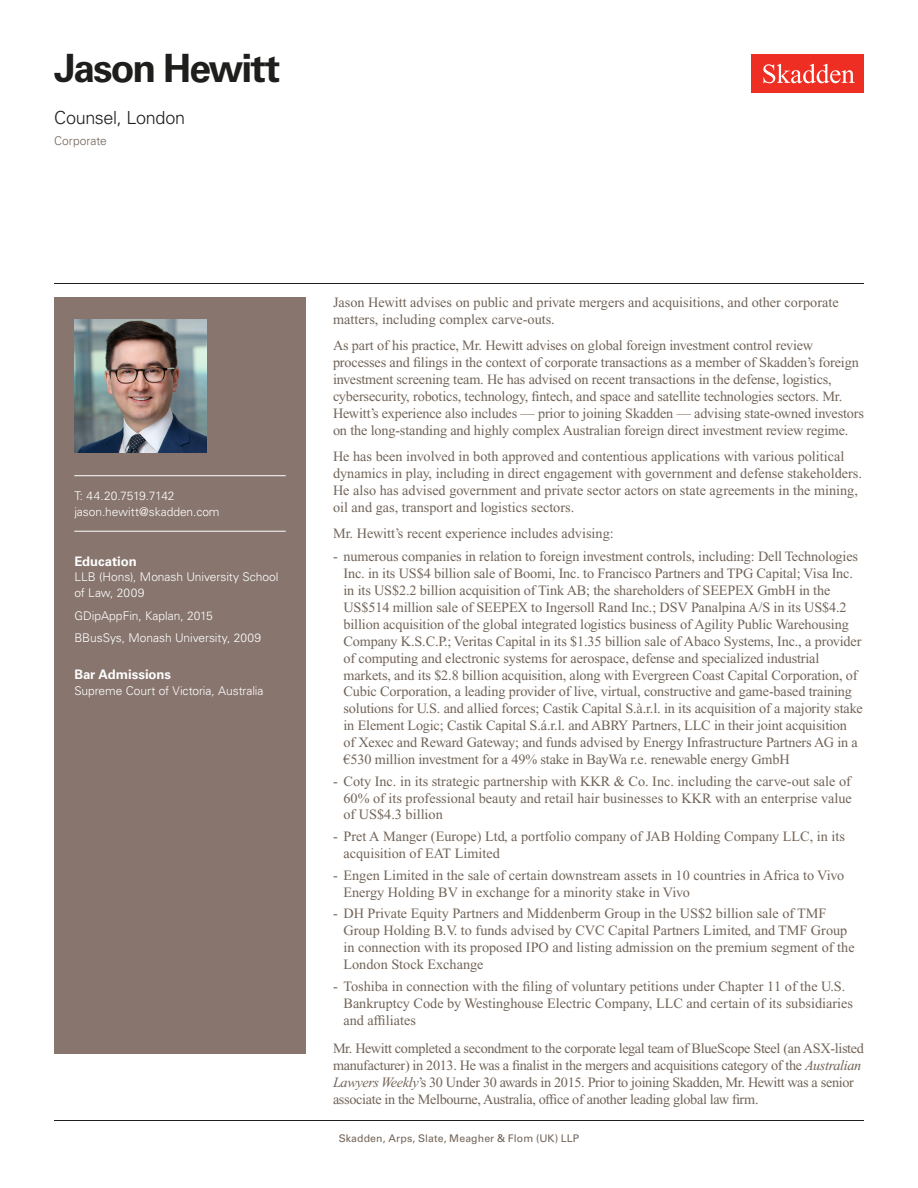
<style>
.page{position:relative;width:918px;height:1188px;background:#fff}
.page>*{position:absolute;margin:0;border:0;box-sizing:border-box;transform-origin:0 0}
.Name{font:700 39px "Univers LT Std";letter-spacing:-.05em;color:#1e1e1d}
.Title_and_Office{font:300 18px "Univers LT Std";letter-spacing:-.02em;color:#1e1e1d}
.Main_Body_Bulleted{font:14.25px/16.8px "Times New Roman PS Std";letter-spacing:-.01em;color:#726458}
.Main_Body{font:14.25px/16.8px "Times New Roman PS Std";letter-spacing:-.01em;color:#726458}
.Bar_Admission_Educat{font:700 13.2px "Univers LT Std";letter-spacing:-.005em;color:#fff}
.Sidebar_text{font:300 12px/15.8px "Univers LT Std";letter-spacing:-.005em;color:#fff}
.Email{font:300 12px "Univers LT Std";letter-spacing:-.005em;color:#fff}
.Phone_Number{font:300 12px "Univers LT Std";letter-spacing:-.015em;color:#fff}
.Practice{font:300 12px "Univers LT Std";color:#726458}
.Folio{font:10.5px "Univers LT Std";letter-spacing:.01em;color:#726458}
.s1{font-style:italic}
</style>
<div class="page">
<div style="left:752px;top:54px;width:112px;height:39px;background:#ee2e22"></div>
<svg style="left:763px;top:64px;width:92px;height:19px"></svg>
<div style="left:54px;top:297px;width:252px;height:756px;background:#87756e"></div>
<hr style="left:74px;top:475px;width:212px;height:1px;background:#fff">
<hr style="left:74px;top:531px;width:212px;height:1px;background:#fff">
<img style="left:74px;top:320px;width:132px;height:132px">
<hr style="left:54px;top:1120px;width:810px;height:1px;background:#1e1e1d">
<hr style="left:54px;top:283px;width:810px;height:1px;background:#1e1e1d">
<h1 class="Name" style="left:54px;top:46px;width:228px">Jason Hewitt</h1>
<h2 class="Title_and_Office" style="left:54px;top:107px;width:132px">Counsel, London</h2>
<h3 class="Practice" style="left:54px;top:134px;width:54px">Corporate</h3>
<p class="Phone_Number" style="left:74px;top:489px;width:102px">T: 44.20.7519.7142</p>
<p class="Email" style="left:74px;top:504px;width:147px">jason.hewitt@skadden.com</p>
<p class="Bar_Admission_Educat" style="left:74px;top:553px;width:64px">Education</p>
<p class="Sidebar_text" style="left:74px;top:569px;width:206px">LLB (Hons), Monash University School of Law, 2009</p>
<p class="Sidebar_text" style="left:74px;top:608px;width:140px">GDipAppFin, Kaplan, 2015</p>
<p class="Sidebar_text" style="left:74px;top:630px;width:188px">BBusSys, Monash University, 2009</p>
<p class="Bar_Admission_Educat" style="left:74px;top:667px;width:98px">Bar Admissions</p>
<p class="Sidebar_text" style="left:74px;top:683px;width:191px">Supreme Court of Victoria, Australia</p>
<p class="Main_Body" style="left:333px;top:294px;width:507px">Jason Hewitt advises on public and private mergers and acquisitions, and other corporate matters, including complex carve-outs.</p>
<p class="Main_Body" style="left:333px;top:337px;width:533px">As part of his practice, Mr. Hewitt advises on global foreign investment control review processes and filings in the context of corporate transactions as a member of Skadden’s foreign investment screening team. He has advised on recent transactions in the defense, logistics, cybersecurity, robotics, technology, fintech, and space and satellite technologies sectors. Mr.<br>Hewitt’s experience also includes — prior to joining Skadden — advising state-owned investors on the long-standing and highly complex Australian foreign direct investment review regime.</p>
<p class="Main_Body" style="left:333px;top:448px;width:531px">He has been involved in both approved and contentious applications with various political dynamics in play, including in direct engagement with government and defense stakeholders.<br>He also has advised government and private sector actors on state agreements in the mining, oil and gas, transport and logistics sectors.</p>
<p class="Main_Body" style="left:333px;top:525px;width:282px">Mr. Hewitt’s recent experience includes advising:</p>
<p class="Main_Body_Bulleted" style="left:344px;top:548px;width:521px;text-indent:-10px">- numerous companies in relation to foreign investment controls, including: Dell Technologies Inc. in its US$4 billion sale of Boomi, Inc. to Francisco Partners and TPG Capital; Visa Inc. in its US$2.2 billion acquisition of Tink AB; the shareholders of SEEPEX GmbH in the US$514 million sale of SEEPEX to Ingersoll Rand Inc.; DSV Panalpina A/S in its US$4.2 billion acquisition of the global integrated logistics business of Agility Public Warehousing Company K.S.C.P.; Veritas Capital in its $1.35 billion sale of Abaco Systems, Inc., a provider of computing and electronic systems for aerospace, defense and specialized industrial markets, and its $2.8 billion acquisition, along with Evergreen Coast Capital Corporation, of Cubic Corporation, a leading provider of live, virtual, constructive and game-based training solutions for U.S. and allied forces; Castik Capital S.à.r.l. in its acquisition of a majority stake in Element Logic; Castik Capital S.á.r.l. and ABRY Partners, LLC in their joint acquisition<br>of Xexec and Reward Gateway; and funds advised by Energy Infrastructure Partners AG in a €530 million investment for a 49% stake in BayWa r.e. renewable energy GmbH</p>
<p class="Main_Body_Bulleted" style="left:344px;top:773px;width:510px;text-align:justify;text-indent:-10px">- Coty Inc. in its strategic partnership with KKR &amp; Co. Inc. including the carve-out sale of 60% of its professional beauty and retail hair businesses to KKR with an enterprise value of US$4.3 billion</p>
<p class="Main_Body_Bulleted" style="left:344px;top:828px;width:503px;text-indent:-10px">- Pret A Manger (Europe) Ltd, a portfolio company of JAB Holding Company LLC, in its acquisition of EAT Limited</p>
<p class="Main_Body_Bulleted" style="left:344px;top:867px;width:502px;text-indent:-10px">- Engen Limited in the sale of certain downstream assets in 10 countries in Africa to Vivo<br>Energy Holding BV in exchange for a minority stake in Vivo</p>
<p class="Main_Body_Bulleted" style="left:344px;top:905px;width:513px;text-indent:-10px">- DH Private Equity Partners and Middenberm Group in the US$2 billion sale of TMF Group Holding B.V. to funds advised by CVC Capital Partners Limited, and TMF Group in connection with its proposed IPO and listing admission on the premium segment of the London Stock Exchange</p>
<p class="Main_Body_Bulleted" style="left:344px;top:978px;width:511px;text-indent:-10px">- Toshiba in connection with the filing of voluntary petitions under Chapter 11 of the U.S.<br>Bankruptcy Code by Westinghouse Electric Company, LLC and certain of its subsidiaries and affiliates</p>
<p class="Main_Body" style="left:333px;top:1040px;width:533px">Mr. Hewitt completed a secondment to the corporate legal team of BlueScope Steel (an ASX-listed manufacturer) in 2013. He was a finalist in the mergers and acquisitions category of the <span class="s1">Australian Lawyers Weekly</span>’s 30 Under 30 awards in 2015. Prior to joining Skadden, Mr. Hewitt was a senior associate in the Melbourne, Australia, office of another leading global law firm.</p>
<p class="Folio" style="left:339px;top:1132px;width:242px">Skadden, Arps, Slate, Meagher &amp; Flom (UK) LLP</p>
</div>
